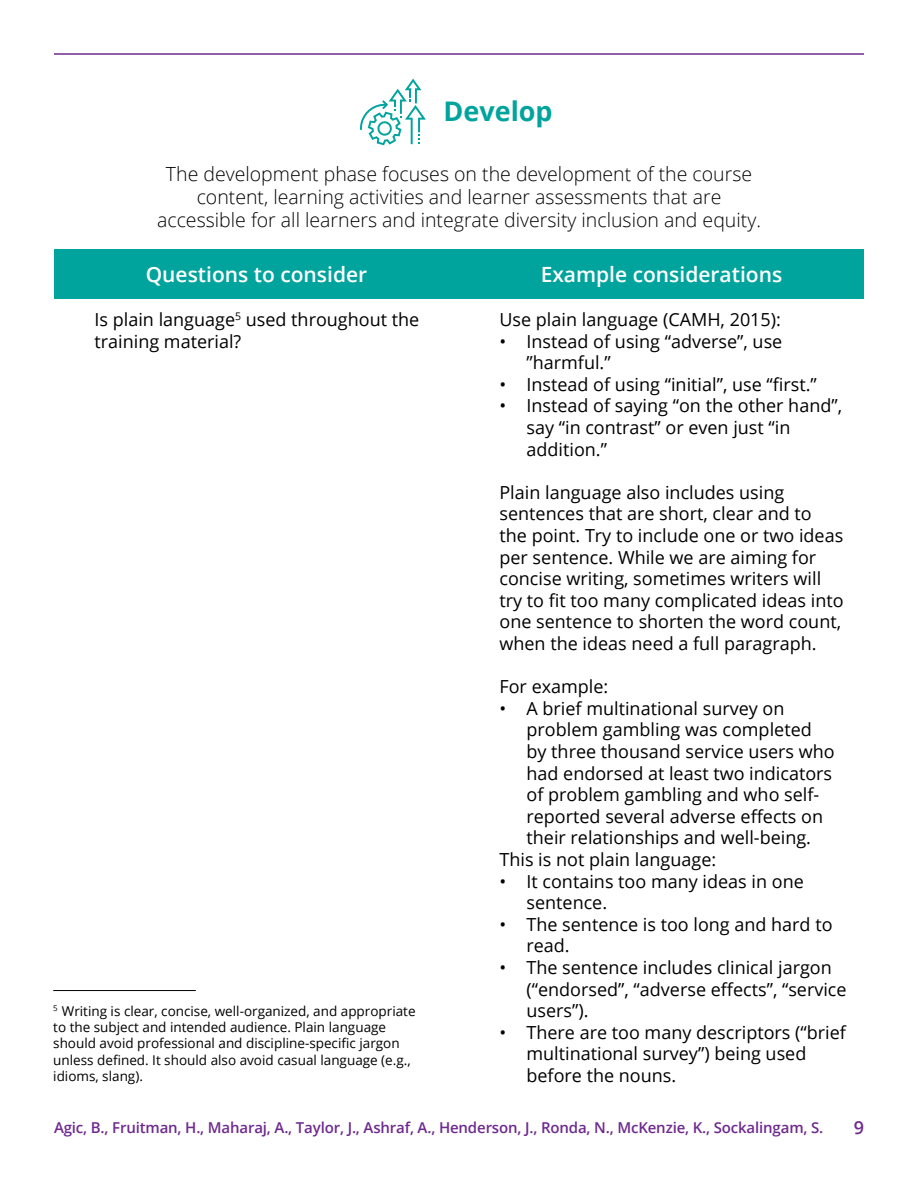
<style>
.page{position:relative;width:918px;height:1188px;background:#fff}
.page>*{position:absolute;margin:0;border:0;box-sizing:border-box;transform-origin:0 0}
.t1{font:700 27px "Open Sans";color:#00a49d}
.t2{font:600 21px "Open Sans";color:#fff}
.t3{font:300 19.5px/23.4px "Open Sans";color:#000;text-align:center}
.t4{font:18px/21.6px "Open Sans";color:#000}
.t5{font:600 18px "Open Sans";color:#6e2a8d}
.t6{font:600 15px "Open Sans";letter-spacing:-.01em;color:#6e2a8d}
.t7{font:13.5px/16.2px "Open Sans";color:#000}
</style>
<div class="page">
<hr style="left:54px;top:53px;width:810px;height:2px;background:#6e2a8d">
<hr style="left:53px;top:990px;width:143px;height:1px;background:#000">
<svg style="left:360px;top:79px;width:66px;height:66px"></svg>
<div style="left:54px;top:249px;width:405px;height:50px;background:#00a49d"></div>
<div style="left:459px;top:249px;width:405px;height:50px;background:#00a49d"></div>
<h3 class="t1" style="left:443px;top:92px;width:111px">Develop</h3>
<p class="t3" style="left:157px;top:161px;width:605px">The development phase focuses on the development of the course content, learning activities and learner assessments that are accessible for all learners and integrate diversity inclusion and equity.</p>
<h4 class="t2" style="left:146px;top:260px;width:223px">Questions to consider</h4>
<h4 class="t2" style="left:541px;top:260px;width:243px">Example considerations</h4>
<p class="t4" style="left:94px;top:308px;width:326px">Is plain language<sup>5</sup> used throughout the training material?</p>
<p class="t4" style="left:499px;top:308px;width:283px">Use plain language (CAMH, 2015):</p>
<p class="t4" style="left:526px;top:330px;width:257px;text-indent:-27px">• Instead of using “adverse”, use ”harmful.”</p>
<p class="t4" style="left:499px;top:373px;width:319px">• Instead of using “initial”, use “first.”</p>
<p class="t4" style="left:526px;top:395px;width:317px;text-indent:-27px">• Instead of saying “on the other hand”, say “in contrast” or even just “in addition.”</p>
<p class="t4" style="left:499px;top:481px;width:346px">Plain language also includes using sentences that are short, clear and to the point. Try to include one or two ideas per sentence. While we are aiming for concise writing, sometimes writers will try to fit too many complicated ideas into one sentence to shorten the word count, when the ideas need a full paragraph.</p>
<p class="t4" style="left:499px;top:675px;width:110px">For example:</p>
<p class="t4" style="left:499px;top:697px;width:287px">• A brief multinational survey on</p>
<p class="t4" style="left:526px;top:719px;width:287px">problem gambling was completed</p>
<p class="t4" style="left:526px;top:740px;width:310px">by three thousand service users who</p>
<p class="t4" style="left:526px;top:762px;width:307px">had endorsed at least two indicators</p>
<p class="t4" style="left:526px;top:783px;width:294px">of problem gambling and who self-</p>
<p class="t4" style="left:526px;top:805px;width:298px">reported several adverse effects on</p>
<p class="t4" style="left:526px;top:827px;width:286px">their relationships and well-being.</p>
<p class="t4" style="left:499px;top:848px;width:218px">This is not plain language:</p>
<p class="t4" style="left:526px;top:870px;width:279px;text-indent:-27px">• It contains too many ideas in one sentence.</p>
<p class="t4" style="left:526px;top:913px;width:308px;text-indent:-27px">• The sentence is too long and hard to read.</p>
<p class="t4" style="left:526px;top:956px;width:322px;text-indent:-27px">• The sentence includes clinical jargon (“endorsed”, “adverse effects”, “service users”).</p>
<p class="t4" style="left:526px;top:1021px;width:321px;text-indent:-27px">• There are too many descriptors (“brief multinational survey”) being used before the nouns.</p>
<p class="t7" style="left:53px;top:1003px;width:364px"><sup>5</sup> Writing is clear, concise, well-organized, and appropriate to the subject and intended audience. Plain language should avoid professional and discipline-specific jargon unless defined. It should also avoid casual language (e.g., idioms, slang).</p>
<p class="t6" style="left:54px;top:1117px;width:771px">Agic, B., Fruitman, H., Maharaj, A., Taylor, J., Ashraf, A., Henderson, J., Ronda, N., McKenzie, K., Sockalingam, S.</p>
<p class="t5" style="left:854px;top:1115px;width:12px">9</p>
</div>
